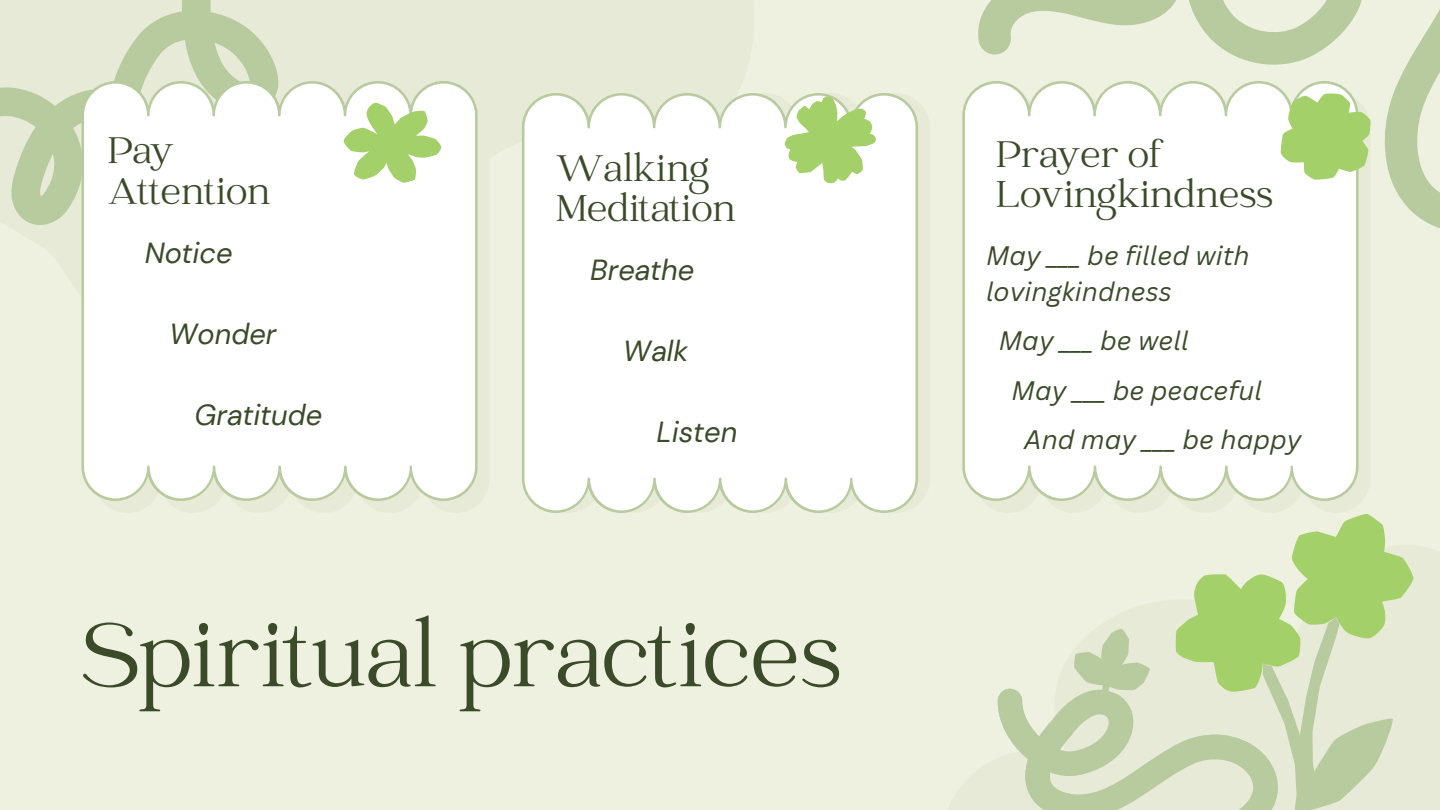
<style>
.page{position:relative;width:1440px;height:810px;background:#eef1e0}
.page>*{position:absolute;margin:0;border:0;box-sizing:border-box;transform-origin:0 0}
.t1{font:99.8px "Catchy Mager";color:#3b4b2a}
.t2{font:41px/40.5px "Catchy Mager";color:#3b4b2a}
.t3{font:italic 29px "DM Sans";color:#3b4b2a}
.t4{font:italic 26px/36.7px "Canva Sans";color:#3b4b2a}
</style>
<div class="page">
<svg style="left:0;top:0;width:279px;height:225px;fill:#e7ead7"></svg>
<svg style="left:1384px;top:123px;width:56px;height:105px;fill:#b8cb9f"></svg>
<div style="left:81px;top:81px;width:397px;height:420px;background:#fff"></div>
<div style="left:522px;top:93px;width:396px;height:420px;background:#fff"></div>
<div style="left:962px;top:123px;width:397px;height:378px;background:#fff"></div>
<svg style="left:1175px;top:513px;width:238px;height:297px"></svg>
<svg style="left:997px;top:656px;width:295px;height:154px;fill:#e7ead7"></svg>
<svg style="left:1037px;top:628px;width:122px;height:125px"></svg>
<svg style="left:335px;top:89px;width:113px;height:107px;background:#dbecc4"></svg>
<svg style="left:1280px;top:123px;width:91px;height:57px;background:#b7d988"></svg>
<svg style="left:781px;top:93px;width:99px;height:95px;background:#c9e2a7"></svg>
<svg style="left:838px;top:0;width:602px;height:123px"></svg>
<h3 class="t2" style="left:108px;top:133px;width:164px">Pay<br>Attention</h3>
<p class="t3" style="left:145px;top:234px;width:89px">Notice</p>
<p class="t3" style="left:170px;top:315px;width:109px">Wonder</p>
<p class="t3" style="left:194px;top:396px;width:129px">Gratitude</p>
<h3 class="t2" style="left:556px;top:151px;width:182px">Walking<br>Meditation</h3>
<p class="t3" style="left:590px;top:251px;width:106px">Breathe</p>
<p class="t3" style="left:623px;top:332px;width:67px">Walk</p>
<h2 class="t3" style="left:656px;top:413px;width:82px">Listen</h2>
<p class="t1" style="left:81px;top:607px;width:762px">Spiritual practices</p>
<h3 class="t2" style="left:996px;top:137px;width:278px">Prayer of<br>Lovingkindness</h3>
<p class="t4" style="left:986px;top:236px;width:265px">May ___ be filled with lovingkindness</p>
<h2 class="t4" style="left:999px;top:322px;width:191px">May ___ be well</h2>
<p class="t4" style="left:1012px;top:371px;width:252px">May ___ be peaceful</p>
<p class="t4" style="left:1024px;top:421px;width:279px">And may ___ be happy</p>
</div>
